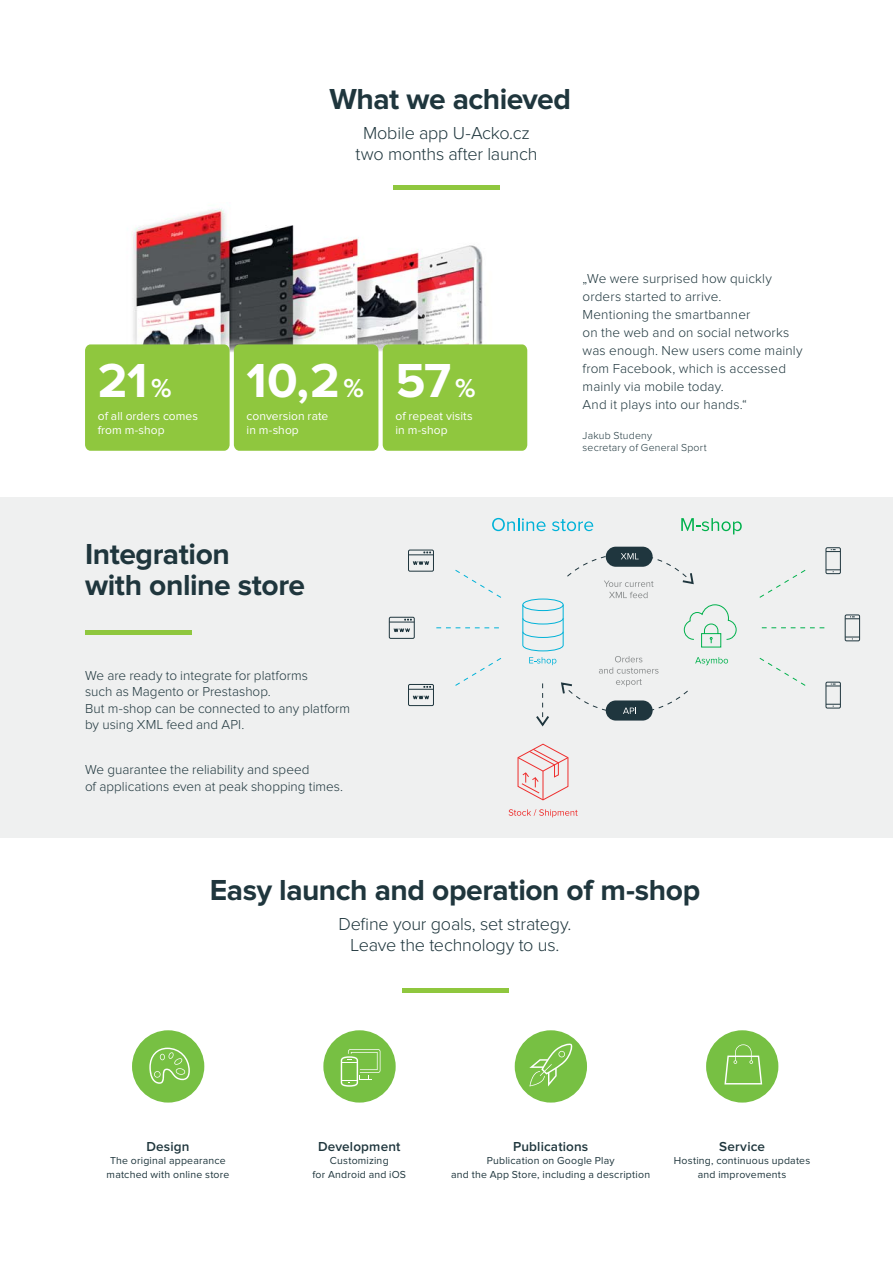
<style>
.page{position:relative;width:893px;height:1263px;background:#fff}
.page>*{position:absolute;margin:0;border:0;box-sizing:border-box;transform-origin:0 0}
.t1{font:700 49.5px "Proxima Nova";color:#fff}
.t2{font:700 30px/31.5px "Proxima Nova";letter-spacing:-.015em;color:#1f363d}
.t3{font:300 18px/21px "Proxima Nova";letter-spacing:-.01em;color:#1f363d;text-align:center}
.t4{font:300 13.5px/18px "Proxima Nova";letter-spacing:.005em;color:#1f363d}
.t5{font:600 13.5px "Proxima Nova";letter-spacing:.01em;color:#1f363d}
.t6{font:12px/13.5px "Proxima Nova";letter-spacing:.005em;color:#fff}
.t7{font:10.5px/13.5px "Proxima Nova";letter-spacing:.02em;color:#1f363d;text-align:center}
.t8{font:300 10.5px/12px "Proxima Nova";letter-spacing:.02em;color:#1f363d}
.s1{font-size:27px}
</style>
<div class="page">
<div style="left:0;top:497px;width:893px;height:341px;background:#eff0f0"></div>
<img style="left:131px;top:208px;width:352px;height:149px">
<div style="left:234px;top:344px;width:144px;height:107px;background:#8fc73e;border-radius:6px"></div>
<div style="left:85px;top:344px;width:145px;height:107px;background:#8fc73e;border-radius:6px"></div>
<div style="left:383px;top:344px;width:144px;height:107px;background:#8fc73e"></div>
<hr style="left:402px;top:989px;width:106px;height:4px;background:#8fc73e">
<hr style="left:393px;top:186px;width:107px;height:4px;background:#8fc73e">
<hr style="left:85px;top:630px;width:106px;height:4px;background:#8fc73e">
<div style="left:515px;top:1030px;width:72px;height:72px;background:#77c043;border-radius:50%"></div>
<svg style="left:529px;top:1043px;width:44px;height:43px"></svg>
<div style="left:323px;top:1030px;width:73px;height:72px;background:#77c043;border-radius:50%"></div>
<svg style="left:341px;top:1049px;width:39px;height:38px"></svg>
<div style="left:132px;top:1030px;width:72px;height:72px;background:#77c043;border-radius:50%"></div>
<svg style="left:149px;top:1048px;width:41px;height:36px"></svg>
<div style="left:706px;top:1030px;width:72px;height:72px;background:#77c043;border-radius:50%"></div>
<svg style="left:724px;top:1044px;width:38px;height:40px"></svg>
<svg style="left:492px;top:518px;width:54px;height:13px"></svg>
<svg style="left:552px;top:519px;width:41px;height:12px"></svg>
<svg style="left:509px;top:809px;width:69px;height:8px"></svg>
<svg style="left:681px;top:518px;width:61px;height:16px"></svg>
<svg style="left:567px;top:546px;width:127px;height:52px"></svg>
<div style="left:408px;top:550px;width:26px;height:22px;border:1px solid #1f363e"></div>
<div style="left:408px;top:684px;width:26px;height:22px;border:1px solid #1f363e"></div>
<div style="left:522px;top:599px;width:42px;height:12px;border:1px solid #00b2d8;border-radius:50%"></div>
<div style="left:825px;top:547px;width:16px;height:27px;border:1px solid #1f363e"></div>
<svg style="left:826px;top:549px;width:14px;height:3px"></svg>
<div style="left:825px;top:682px;width:16px;height:26px;border:1px solid #1f363e"></div>
<svg style="left:826px;top:704px;width:14px;height:3px"></svg>
<svg style="left:389px;top:551px;width:113px;height:151px"></svg>
<svg style="left:759px;top:569px;width:101px;height:118px"></svg>
<svg style="left:517px;top:743px;width:52px;height:58px"></svg>
<svg style="left:522px;top:604px;width:215px;height:123px"></svg>
<h2 class="t2" style="left:329px;top:87px;width:243px">What we achieved</h2>
<h3 class="t3" style="left:356px;top:125px;width:183px">Mobile app U-Acko.cz two months after launch</h3>
<h1 class="t1" style="left:98px;top:365px;width:75px">21<span class="s1">%</span></h1>
<p class="t6" style="left:98px;top:411px;width:102px">of all orders comes from m-shop</p>
<h1 class="t1" style="left:247px;top:365px;width:119px">10,2<span class="s1">%</span></h1>
<p class="t6" style="left:247px;top:411px;width:83px">conversion rate in m-shop</p>
<h1 class="t1" style="left:395px;top:365px;width:82px">57<span class="s1">%</span></h1>
<p class="t6" style="left:395px;top:411px;width:79px">of repeat visits in m-shop</p>
<h2 class="t2" style="left:85px;top:542px;width:222px">Integration<br>with online store</h2>
<p class="t4" style="left:85px;top:668px;width:267px;line-height:16.5px">We are ready to integrate for platforms<br>such as Magento or Prestashop.<br>But m-shop can be connected to any platform by using XML feed and API.</p>
<p class="t4" style="left:85px;top:763px;width:260px;line-height:16.5px">We guarantee the reliability and speed<br>of applications even at peak shopping times.</p>
<p class="t4" style="left:583px;top:271px;width:222px">„We were surprised how quickly orders started to arrive.<br>Mentioning the smartbanner<br>on the web and on social networks was enough. New users come mainly from Facebook, which is accessed mainly via mobile today.<br>And it plays into our hands.“</p>
<p class="t8" style="left:583px;top:431px;width:126px">Jakub Studeny<br>secretary of General Sport</p>
<h2 class="t2" style="left:210px;top:878px;width:492px">Easy launch and operation of m-shop</h2>
<h3 class="t3" style="left:338px;top:916px;width:235px">Define your goals, set strategy.<br>Leave the technology to us.</h3>
<p class="t5" style="left:146px;top:1142px;width:44px">Design</p>
<p class="t7" style="left:107px;top:1155px;width:124px">The original appearance matched with online store</p>
<p class="t5" style="left:318px;top:1142px;width:84px">Development</p>
<p class="t7" style="left:312px;top:1155px;width:95px">Customizing<br>for Android and iOS</p>
<p class="t5" style="left:513px;top:1142px;width:77px">Publications</p>
<p class="t7" style="left:451px;top:1155px;width:200px">Publication on Google Play<br>and the App Store, including a description</p>
<p class="t5" style="left:719px;top:1142px;width:47px">Service</p>
<p class="t7" style="left:674px;top:1155px;width:138px">Hosting, continuous updates and improvements</p>
</div>
